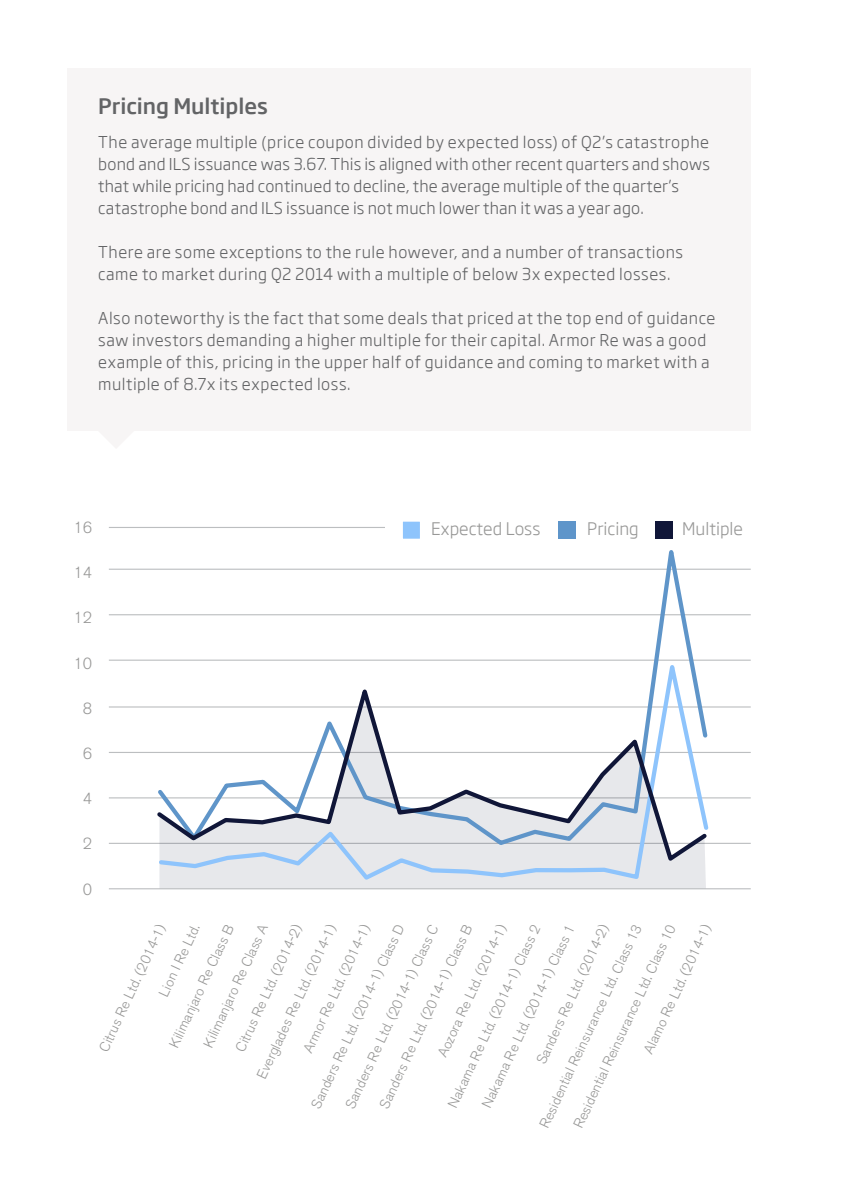
<style>
.page{position:relative;width:842px;height:1191px;background:#fff}
.page>*{position:absolute;margin:0;border:0;box-sizing:border-box;transform-origin:0 0}
.t1{font:500 21px "Soho Gothic Pro";color:#636466}
.t2{font:300 17px "Soho Gothic Pro";color:#989897}
.t3{font:300 16px/22px "Soho Gothic Pro";letter-spacing:.03em;color:#636466}
.t4{font:300 16px "Akzidenz Grotesk BE";color:#989897}
.t5{font:300 14px/29.8px "Akzidenz Grotesk BE";color:#989897}
</style>
<div class="page">
<div style="left:68px;top:68px;width:683px;height:362px;background:#f7f5f5"></div>
<hr style="left:109px;top:706px;width:642px;height:1px;background:#bcbec0">
<hr style="left:109px;top:797px;width:642px;height:1px;background:#bcbec0">
<hr style="left:109px;top:888px;width:642px;height:1px;background:#bcbec0">
<hr style="left:109px;top:752px;width:642px;height:1px;background:#bcbec0">
<hr style="left:109px;top:842px;width:642px;height:2px;background:#bcbec0">
<hr style="left:109px;top:659px;width:642px;height:1px;background:#bcbec0">
<hr style="left:109px;top:614px;width:642px;height:1px;background:#bcbec0">
<hr style="left:109px;top:568px;width:642px;height:2px;background:#bcbec0">
<hr style="left:109px;top:527px;width:642px;height:1px;background:#bcbec0">
<div style="left:386px;top:522px;width:369px;height:21px;background:#fff"></div>
<div style="left:656px;top:521px;width:17px;height:17px;background:#101638"></div>
<svg style="left:403px;top:521px;width:17px;height:4px"></svg>
<div style="left:559px;top:521px;width:17px;height:17px;background:#5e95ca"></div>
<div style="left:159px;top:883px;width:547px;height:5px;background:#e7e8eb"></div>
<svg style="left:154px;top:525px;width:556px;height:136px"></svg>
<svg style="left:156px;top:644px;width:555px;height:239px"></svg>
<svg style="left:153px;top:676px;width:557px;height:189px"></svg>
<h1 class="t1" style="left:98px;top:89px;width:171px">Pricing Multiples</h1>
<p class="t3" style="left:98px;top:130px;width:613px">The average multiple (price coupon divided by expected loss) of Q2’s catastrophe bond and ILS issuance was 3.67. This is aligned with other recent quarters and shows that while pricing had continued to decline, the average multiple of the quarter’s catastrophe bond and ILS issuance is not much lower than it was a year ago.</p>
<p class="t3" style="left:98px;top:240px;width:586px">There are some exceptions to the rule however, and a number of transactions came to market during Q2 2014 with a multiple of below 3x expected losses.</p>
<p class="t3" style="left:98px;top:306px;width:619px">Also noteworthy is the fact that some deals that priced at the top end of guidance saw investors demanding a higher multiple for their capital. Armor Re was a good example of this, pricing in the upper half of guidance and coming to market with a multiple of 8.7x its expected loss.</p>
<p class="t4" style="left:73px;top:518px;width:20px">16</p>
<p class="t4" style="left:73px;top:563px;width:20px">14</p>
<p class="t4" style="left:73px;top:609px;width:20px">12</p>
<p class="t4" style="left:73px;top:654px;width:20px">10</p>
<p class="t4" style="left:83px;top:699px;width:11px">8</p>
<p class="t4" style="left:83px;top:744px;width:11px">6</p>
<p class="t4" style="left:83px;top:789px;width:11px">4</p>
<p class="t4" style="left:83px;top:835px;width:11px">2</p>
<p class="t4" style="left:83px;top:880px;width:11px">0</p>
<p class="t2" style="left:431px;top:514px;width:111px">Expected Loss</p>
<p class="t2" style="left:587px;top:514px;width:53px">Pricing</p>
<p class="t2" style="left:682px;top:514px;width:62px">Multiple</p>
<p class="t5" style="left:248px;top:1071px;width:170px;rotate:-65deg">Everglades Re Ltd. (2014-1)</p>
<p class="t5" style="left:503px;top:1108px;width:225px;text-indent:57px;rotate:-65deg">Sanders Re Ltd. (2014-2)<br>Residential Reinsurance Ltd. Class 13</p>
<p class="t5" style="left:90px;top:1044px;width:140px;rotate:-65deg">Citrus Re Ltd. (2014-1)</p>
<p class="t5" style="left:226px;top:1044px;width:140px;rotate:-65deg">Citrus Re Ltd. (2014-2)</p>
<p class="t5" style="left:294px;top:1045px;width:142px;rotate:-65deg">Armor Re Ltd. (2014-1)</p>
<p class="t5" style="left:428px;top:1050px;width:146px;rotate:-65deg">Aozora Re Ltd. (2014-1)</p>
<p class="t5" style="left:634px;top:1047px;width:143px;rotate:-65deg">Alamo Re Ltd. (2014-1)</p>
<p class="t5" style="left:194px;top:1040px;width:135px;rotate:-65deg">Kilimanjaro Re Class A</p>
<p class="t5" style="left:564px;top:1121px;width:225px;rotate:-65deg">Residential Reinsurance Ltd. Class 10</p>
<p class="t5" style="left:336px;top:1101px;width:203px;rotate:-65deg">Sanders Re Ltd. (2014-1) Class C</p>
<p class="t5" style="left:370px;top:1101px;width:203px;rotate:-65deg">Sanders Re Ltd. (2014-1) Class B</p>
<p class="t5" style="left:160px;top:1040px;width:136px;rotate:-65deg">Kilimanjaro Re Class B</p>
<p class="t5" style="left:439px;top:1101px;width:202px;rotate:-65deg">Nakama Re Ltd. (2014-1) Class 2</p>
<p class="t5" style="left:302px;top:1101px;width:203px;rotate:-65deg">Sanders Re Ltd. (2014-1) Class D</p>
<p class="t5" style="left:473px;top:1101px;width:202px;rotate:-65deg">Nakama Re Ltd. (2014-1) Class 1</p>
<p class="t5" style="left:150px;top:989px;width:80px;rotate:-65deg">Lion I Re Ltd.</p>
</div>
